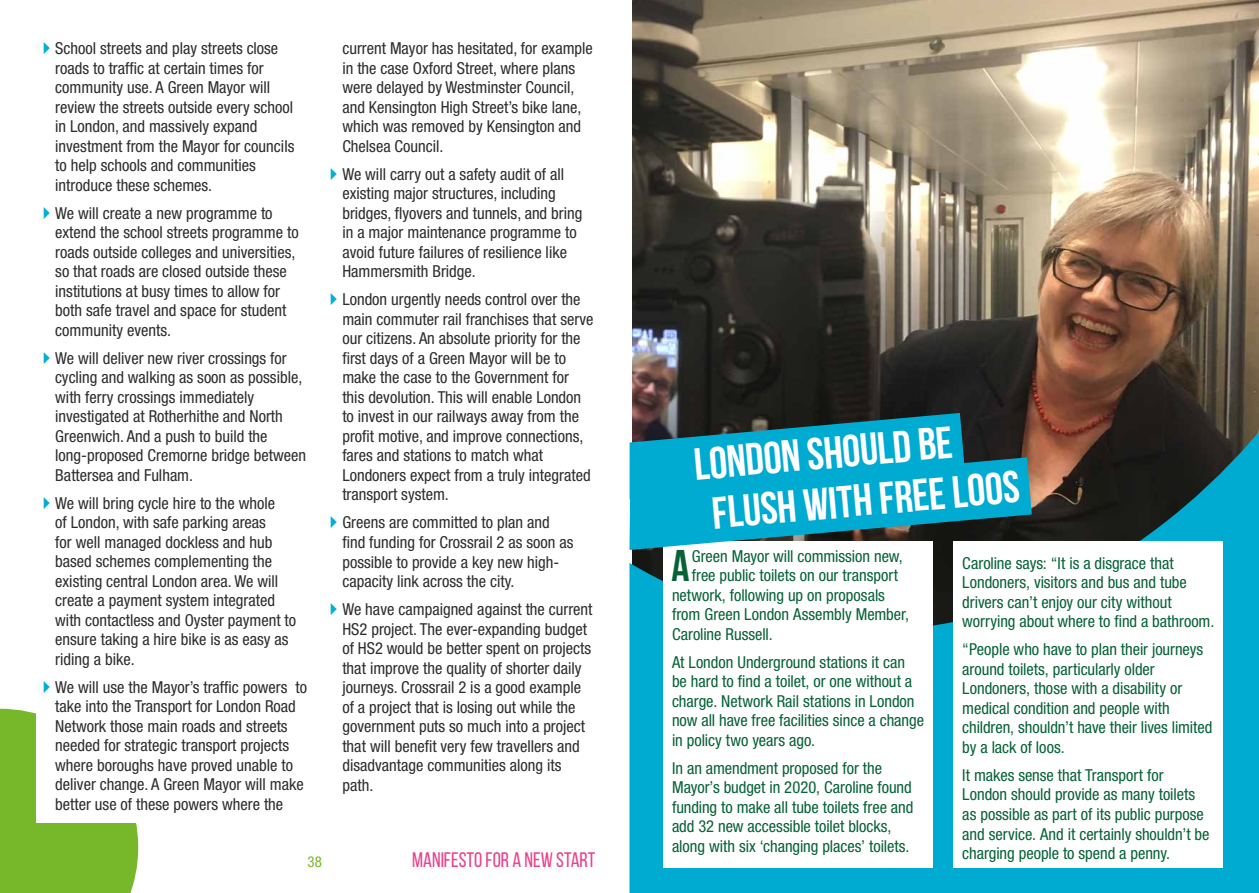
<style>
.page{position:relative;width:1259px;height:893px;background:#fff}
.page>*{position:absolute;margin:0;border:0;box-sizing:border-box;transform-origin:0 0}
.t1{font:700 45px/50.1px "Bebas Neue";color:#fff}
.t2{font:700 44.4px "Bebas Neue";color:#076237}
.t3{font:21px "Bebas Neue";color:#e9428c}
.t4{font:condensed 16.5px/19.5px "Helvetica Neue LT Std";color:#2d2d2c}
.t5{font:condensed 16.5px/19.5px "Helvetica Neue LT Std";letter-spacing:-.005em;color:#076237}
.t6{font:condensed 15px "Helvetica Neue LT Std";color:#76b82a}
</style>
<div class="page">
<div style="left:0;top:709px;width:138px;height:184px;background:#76b82a"></div>
<div style="left:36px;top:36px;width:566px;height:787px;background:#fff"></div>
<img style="left:632px;top:0;width:627px;height:417px">
<svg style="left:629px;top:417px;width:630px;height:476px;fill:#00abd2"></svg>
<div style="left:954px;top:541px;width:268px;height:326px;background:#fff"></div>
<div style="left:663px;top:541px;width:269px;height:326px;background:#fff"></div>
<svg style="left:629px;top:413px;width:403px;height:137px"></svg>
<p class="t4" style="left:55px;top:39px;width:241px">School streets and play streets close roads to traffic at certain times for community use. A Green Mayor will review the streets outside every school in London, and massively expand investment from the Mayor for councils to help schools and communities introduce these schemes.</p>
<p class="t4" style="left:55px;top:203px;width:245px">We will create a new programme to extend the school streets programme to roads outside colleges and universities, so that roads are closed outside these institutions at busy times to allow for both safe travel and space for student community events.</p>
<p class="t4" style="left:55px;top:348px;width:252px">We will deliver new river crossings for cycling and walking as soon as possible, with ferry crossings immediately investigated at Rotherhithe and North Greenwich. And a push to build the long-proposed Cremorne bridge between Battersea and Fulham.</p>
<p class="t4" style="left:55px;top:493px;width:242px">We will bring cycle hire to the whole<br>of London, with safe parking areas<br>for well managed dockless and hub based schemes complementing the existing central London area. We will create a payment system integrated with contactless and Oyster payment to ensure taking a hire bike is as easy as riding a bike.</p>
<p class="t4" style="left:55px;top:677px;width:253px">We will use the Mayor’s traffic powers to take into the Transport for London Road Network those main roads and streets needed for strategic transport projects where boroughs have proved unable to deliver change. A Green Mayor will make better use of these powers where the</p>
<p class="t4" style="left:342px;top:39px;width:252px">current Mayor has hesitated, for example in the case Oxford Street, where plans were delayed by Westminster Council, and Kensington High Street’s bike lane, which was removed by Kensington and Chelsea Council.</p>
<p class="t4" style="left:342px;top:164px;width:241px">We will carry out a safety audit of all existing major structures, including bridges, flyovers and tunnels, and bring in a major maintenance programme to avoid future failures of resilience like Hammersmith Bridge.</p>
<p class="t4" style="left:342px;top:290px;width:253px">London urgently needs control over the main commuter rail franchises that serve our citizens. An absolute priority for the first days of a Green Mayor will be to make the case to the Government for this devolution. This will enable London to invest in our railways away from the profit motive, and improve connections, fares and stations to match what Londoners expect from a truly integrated transport system.</p>
<p class="t4" style="left:342px;top:513px;width:233px">Greens are committed to plan and find funding for Crossrail 2 as soon as possible to provide a key new high&shy;capacity link across the city.</p>
<p class="t4" style="left:342px;top:599px;width:252px">We have campaigned against the current HS2 project. The ever-expanding budget of HS2 would be better spent on projects that improve the quality of shorter daily journeys. Crossrail 2 is a good example of a project that is losing out while the government puts so much into a project that will benefit very few travellers and disadvantage communities along its path.</p>
<p class="t6" style="left:307px;top:853px;width:16px">38</p>
<p class="t3" style="left:412px;top:848px;width:185px">MANIFESTO FOR A NEW START</p>
<h1 class="t1" style="left:705px;top:438px;width:310px;text-indent:-14px;rotate:-5deg">London Should be<br>Flush with free loos</h1>
<h2 class="t2" style="left:671px;top:542px;width:20px">A</h2>
<p class="t5" style="left:692px;top:546px;width:213px">Green Mayor will commission new,</p>
<p class="t5" style="left:692px;top:566px;width:208px">free public toilets on our transport</p>
<p class="t5" style="left:672px;top:585px;width:214px">network, following up on proposals</p>
<p class="t5" style="left:672px;top:605px;width:238px">from Green London Assembly Member,</p>
<p class="t5" style="left:672px;top:624px;width:102px">Caroline Russell.</p>
<p class="t5" style="left:672px;top:652px;width:253px">At London Underground stations it can be hard to find a toilet, or one without a charge. Network Rail stations in London now all have free facilities since a change in policy two years ago.</p>
<p class="t5" style="left:672px;top:758px;width:243px">In an amendment proposed for the Mayor’s budget in 2020, Caroline found funding to make all tube toilets free and add 32 new accessible toilet blocks, along with six ‘changing places’ toilets.</p>
<p class="t5" style="left:962px;top:553px;width:253px">Caroline says: “It is a disgrace that Londoners, visitors and bus and tube drivers can’t enjoy our city without worrying about where to find a bathroom.</p>
<p class="t5" style="left:962px;top:640px;width:252px">“People who have to plan their journeys around toilets, particularly older Londoners, those with a disability or medical condition and people with children, shouldn’t have their lives limited by a lack of loos.</p>
<p class="t5" style="left:962px;top:765px;width:249px">It makes sense that Transport for London should provide as many toilets as possible as part of its public purpose and service. And it certainly shouldn’t be charging people to spend a penny.</p>
</div>
